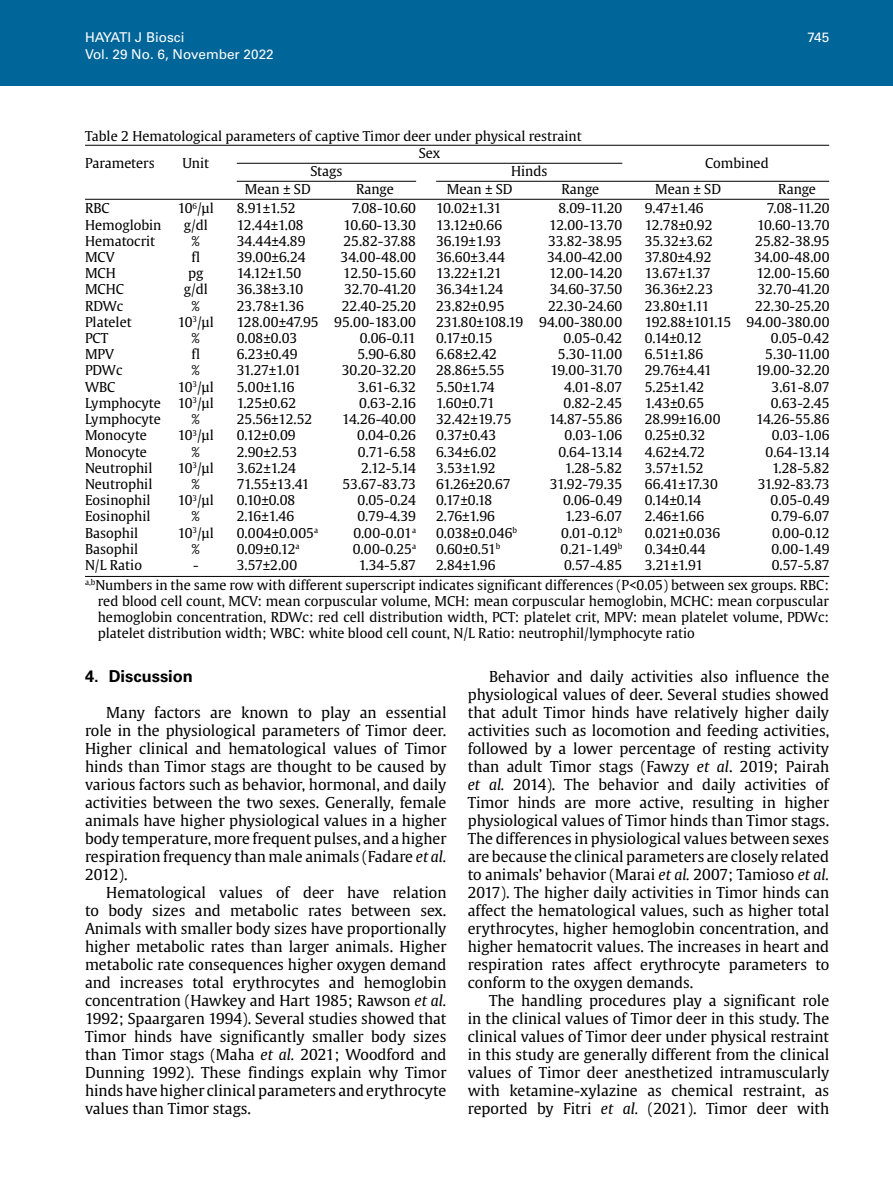
<style>
.page{position:relative;width:893px;height:1191px;background:#fff}
.page>*{position:absolute;margin:0;border:0;box-sizing:border-box;transform-origin:0 0}
.t1{font:700 16.5px "Univers LT Std";color:#000}
.t2{font:15px/18px "Gulliver";color:#000;text-align:justify}
.t3{font:13.5px/16.2px "Gulliver";color:#000}
.t4{font:13.5px "Univers LT Std";color:#fff}
.s1{font-style:italic}
</style>
<div class="page">
<div style="left:0;top:0;width:893px;height:85px;background:#069"></div>
<hr style="left:85px;top:145px;width:744px;height:1px;background:#000">
<hr style="left:237px;top:163px;width:385px;height:1px;background:#000">
<hr style="left:237px;top:181px;width:179px;height:1px;background:#000">
<hr style="left:436px;top:181px;width:393px;height:1px;background:#000">
<hr style="left:85px;top:199px;width:744px;height:1px;background:#000">
<hr style="left:85px;top:576px;width:744px;height:1px;background:#000">
<p class="t4" style="left:85px;top:30px;width:101px">HAYATI J Biosci</p>
<p class="t4" style="left:807px;top:30px;width:23px">745</p>
<p class="t4" style="left:85px;top:46px;width:190px">Vol. 29 No. 6, November 2022</p>
<p class="t3" style="left:85px;top:127px;width:498px">Table 2 Hematological parameters of captive Timor deer under physical restraint</p>
<p class="t3" style="left:419px;top:145px;width:23px">Sex</p>
<p class="t3" style="left:85px;top:155px;width:71px">Parameters</p>
<p class="t3" style="left:705px;top:155px;width:65px">Combined</p>
<p class="t3" style="left:245px;top:181px;width:67px">Mean ± SD</p>
<p class="t3" style="left:447px;top:181px;width:67px">Mean ± SD</p>
<p class="t3" style="left:655px;top:181px;width:67px">Mean ± SD</p>
<p class="t3" style="left:182px;top:155px;width:28px">Unit</p>
<p class="t3" style="left:310px;top:162px;width:34px">Stags</p>
<p class="t3" style="left:511px;top:162px;width:38px">Hinds</p>
<p class="t3" style="left:356px;top:181px;width:39px">Range</p>
<p class="t3" style="left:561px;top:181px;width:39px">Range</p>
<p class="t3" style="left:778px;top:181px;width:39px">Range</p>
<p class="t3" style="left:178px;top:200px;width:37px;text-align:center">10<sup>6</sup>/µl g/dl %<br>fl<br>pg g/dl %<br>10<sup>3</sup>/µl %<br>fl<br>%<br>10<sup>3</sup>/µl<br>10<sup>3</sup>/µl %<br>10<sup>3</sup>/µl %<br>10<sup>3</sup>/µl %<br>10<sup>3</sup>/µl %<br>10<sup>3</sup>/µl %<br>-</p>
<p class="t3" style="left:746px;top:200px;width:85px;text-align:right">7.08-11.20<br>10.60-13.70<br>25.82-38.95<br>34.00-48.00<br>12.00-15.60<br>32.70-41.20<br>22.30-25.20<br>94.00-380.00<br>0.05-0.42<br>5.30-11.00<br>19.00-32.20<br>3.61-8.07<br>0.63-2.45<br>14.26-55.86<br>0.03-1.06<br>0.64-13.14<br>1.28-5.82<br>31.92-83.73<br>0.05-0.49<br>0.79-6.07<br>0.00-0.12<br>0.00-1.49<br>0.57-5.87</p>
<p class="t3" style="left:237px;top:200px;width:83px">8.91±1.52<br>12.44±1.08<br>34.44±4.89<br>39.00±6.24<br>14.12±1.50<br>36.38±3.10<br>23.78±1.36<br>128.00±47.95<br>0.08±0.03<br>6.23±0.49<br>31.27±1.01<br>5.00±1.16<br>1.25±0.62<br>25.56±12.52<br>0.12±0.09<br>2.90±2.53<br>3.62±1.24<br>71.55±13.41<br>0.10±0.08<br>2.16±1.46<br>0.004±0.005<sup>a<br></sup>0.09±0.12<sup>a<br></sup>3.57±2.00</p>
<p class="t3" style="left:436px;top:200px;width:89px">10.02±1.31<br>13.12±0.66<br>36.19±1.93<br>36.60±3.44<br>13.22±1.21<br>36.34±1.24<br>23.82±0.95<br>231.80±108.19<br>0.17±0.15<br>6.68±2.42<br>28.86±5.55<br>5.50±1.74<br>1.60±0.71<br>32.42±19.75<br>0.37±0.43<br>6.34±6.02<br>3.53±1.92<br>61.26±20.67<br>0.17±0.18<br>2.76±1.96<br>0.038±0.046<sup>b<br></sup>0.60±0.51<sup>b<br></sup>2.84±1.96</p>
<p class="t3" style="left:85px;top:200px;width:78px">RBC<br>Hemoglobin<br>Hematocrit<br>MCV<br>MCH<br>MCHC<br>RDWc<br>Platelet<br>PCT<br>MPV<br>PDWc<br>WBC<br>Lymphocyte<br>Lymphocyte<br>Monocyte<br>Monocyte<br>Neutrophil<br>Neutrophil<br>Eosinophil<br>Eosinophil<br>Basophil<br>Basophil<br>N/L Ratio</p>
<p class="t3" style="left:645px;top:200px;width:88px">9.47±1.46<br>12.78±0.92<br>35.32±3.62<br>37.80±4.92<br>13.67±1.37<br>36.36±2.23<br>23.80±1.11<br>192.88±101.15<br>0.14±0.12<br>6.51±1.86<br>29.76±4.41<br>5.25±1.42<br>1.43±0.65<br>28.99±16.00<br>0.25±0.32<br>4.62±4.72<br>3.57±1.52<br>66.41±17.30<br>0.14±0.14<br>2.46±1.66<br>0.021±0.036<br>0.34±0.44<br>3.21±1.91</p>
<p class="t3" style="left:334px;top:200px;width:83px;text-align:right">7.08-10.60<br>10.60-13.30<br>25.82-37.88<br>34.00-48.00<br>12.50-15.60<br>32.70-41.20<br>22.40-25.20<br>95.00-183.00<br>0.06-0.11<br>5.90-6.80<br>30.20-32.20<br>3.61-6.32<br>0.63-2.16<br>14.26-40.00<br>0.04-0.26<br>0.71-6.58<br>2.12-5.14<br>53.67-83.73<br>0.05-0.24<br>0.79-4.39<br>0.00-0.01<sup>a<br></sup>0.00-0.25<sup>a<br></sup>1.34-5.87</p>
<p class="t3" style="left:539px;top:200px;width:85px;text-align:right">8.09-11.20<br>12.00-13.70<br>33.82-38.95<br>34.00-42.00<br>12.00-14.20<br>34.60-37.50<br>22.30-24.60<br>94.00-380.00<br>0.05-0.42<br>5.30-11.00<br>19.00-31.70<br>4.01-8.07<br>0.82-2.45<br>14.87-55.86<br>0.03-1.06<br>0.64-13.14<br>1.28-5.82<br>31.92-79.35<br>0.06-0.49<br>1.23-6.07<br>0.01-0.12<sup>b<br></sup>0.21-1.49<sup>b<br></sup>0.57-4.85</p>
<p class="t3" style="left:98px;top:577px;width:733px;text-align:justify;text-indent:-13px"><sup>a,b</sup>Numbers in the same row with different superscript indicates significant differences (P&lt;0.05) between sex groups. RBC: red blood cell count, MCV: mean corpuscular volume, MCH: mean corpuscular hemoglobin, MCHC: mean corpuscular hemoglobin concentration, RDWc: red cell distribution width, PCT: platelet crit, MPV: mean platelet volume, PDWc: platelet distribution width; WBC: white blood cell count, N/L Ratio: neutrophil/lymphocyte ratio</p>
<p class="t1" style="left:85px;top:666px;width:109px">4. Discussion</p>
<p class="t2" style="left:85px;top:703px;width:363px;text-indent:21px">Many factors are known to play an essential role in the physiological parameters of Timor deer.<br>Higher clinical and hematological values of Timor hinds than Timor stags are thought to be caused by various factors such as behavior, hormonal, and daily activities between the two sexes. Generally, female animals have higher physiological values in a higher body temperature, more frequent pulses, and a higher respiration frequency than male animals (Fadare <span class="s1">et al.<br></span>2012).</p>
<p class="t2" style="left:85px;top:883px;width:363px;text-indent:21px">Hematological values of deer have relation to body sizes and metabolic rates between sex.<br>Animals with smaller body sizes have proportionally higher metabolic rates than larger animals. Higher metabolic rate consequences higher oxygen demand and increases total erythrocytes and hemoglobin concentration (Hawkey and Hart 1985; Rawson <span class="s1">et al.<br></span>1992; Spaargaren 1994). Several studies showed that Timor hinds have significantly smaller body sizes than Timor stags (Maha <span class="s1">et al.</span> 2021; Woodford and Dunning 1992). These findings explain why Timor hinds have higher clinical parameters and erythrocyte values than Timor stags.</p>
<p class="t2" style="left:468px;top:667px;width:363px;text-indent:21px">Behavior and daily activities also influence the physiological values of deer. Several studies showed that adult Timor hinds have relatively higher daily activities such as locomotion and feeding activities, followed by a lower percentage of resting activity than adult Timor stags (Fawzy <span class="s1">et al</span>. 2019; Pairah <span class="s1">et al.</span> 2014). The behavior and daily activities of Timor hinds are more active, resulting in higher physiological values of Timor hinds than Timor stags.<br>The differences in physiological values between sexes are because the clinical parameters are closely related to animals’ behavior (Marai <span class="s1">et al.</span> 2007; Tamioso <span class="s1">et al.<br></span>2017). The higher daily activities in Timor hinds can affect the hematological values, such as higher total erythrocytes, higher hemoglobin concentration, and higher hematocrit values. The increases in heart and respiration rates affect erythrocyte parameters to conform to the oxygen demands.</p>
<p class="t2" style="left:468px;top:991px;width:363px;text-indent:21px">The handling procedures play a significant role in the clinical values of Timor deer in this study. The clinical values of Timor deer under physical restraint in this study are generally different from the clinical values of Timor deer anesthetized intramuscularly with ketamine-xylazine as chemical restraint, as reported by Fitri <span class="s1">et al.</span> (2021). Timor deer with</p>
</div>
